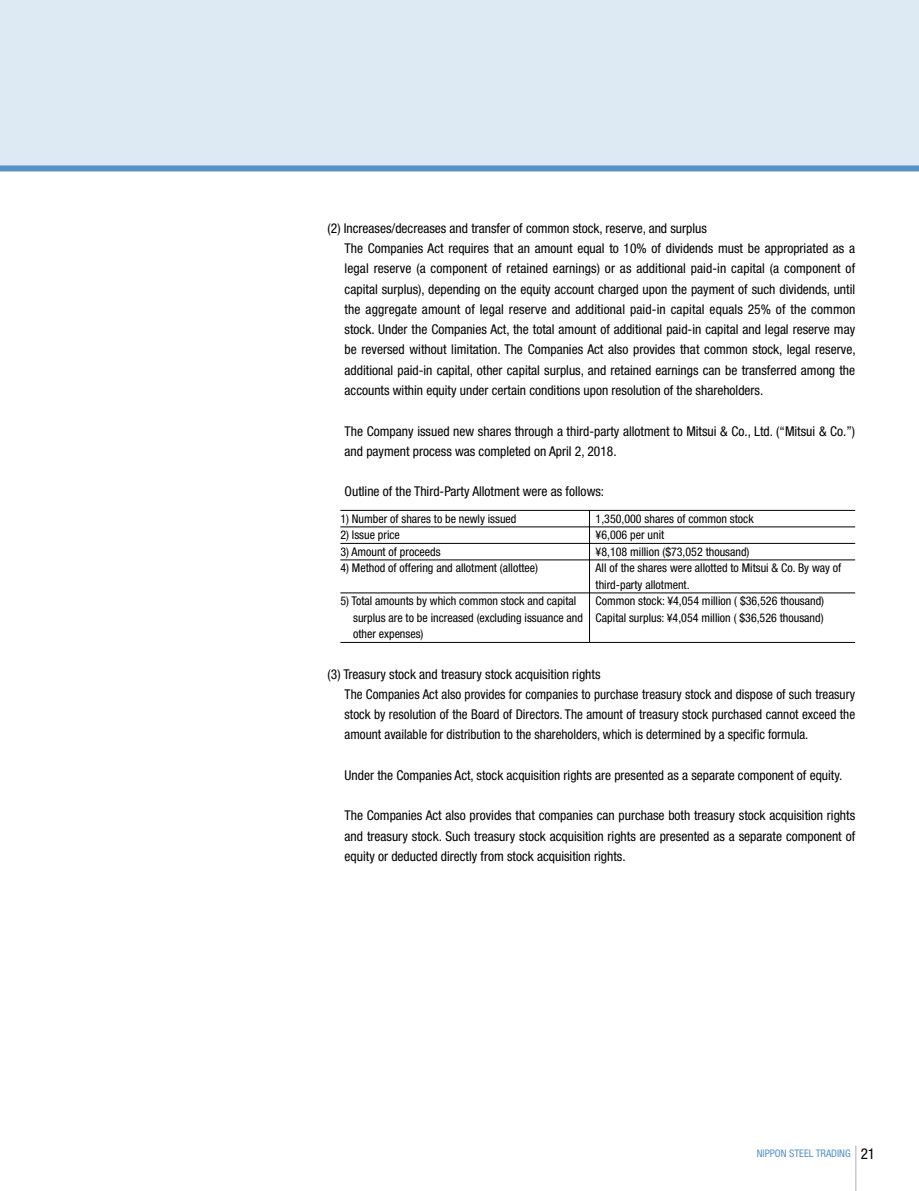
<style>
.page{position:relative;width:919px;height:1191px;background:#fff}
.page>*{position:absolute;margin:0;border:0;box-sizing:border-box;transform-origin:0 0}
.インデント4mm{font:condensed 13.5px/20.2px "Helvetica Neue";color:#000;text-align:justify}
.本文{font:condensed 13.5px "Helvetica Neue";color:#000}
.表_左_タブ{font:condensed 12px/16.5px "Helvetica Neue";color:#000}
.t1{font:condensed 10.5px "Helvetica Neue";color:#5792c5}
.s1{font-size:15px;color:#000}
</style>
<div class="page">
<hr style="left:854px;top:1145px;width:2px;height:46px;background:#c9caca">
<div style="left:0;top:0;width:918px;height:168px;background:#dde9f3"></div>
<div style="left:0;top:165px;width:918px;height:6px;background:#5792c5"></div>
<hr style="left:340px;top:510px;width:515px;height:1px;background:#000">
<hr style="left:340px;top:526px;width:515px;height:1px;background:#000">
<hr style="left:340px;top:543px;width:515px;height:1px;background:#000">
<hr style="left:340px;top:559px;width:515px;height:1px;background:#000">
<hr style="left:340px;top:592px;width:515px;height:1px;background:#000">
<hr style="left:340px;top:642px;width:515px;height:1px;background:#000">
<hr style="left:589px;top:510px;width:1px;height:132px;background:#000">
<p class="本文" style="left:327px;top:220px;width:381px">(2) Increases/decreases and transfer of common stock, reserve, and surplus</p>
<p class="インデント4mm" style="left:344px;top:238px;width:512px">The Companies Act requires that an amount equal to 10% of dividends must be appropriated as a legal reserve (a component of retained earnings) or as additional paid-in capital (a component of capital surplus), depending on the equity account charged upon the payment of such dividends, until the aggregate amount of legal reserve and additional paid-in capital equals 25% of the common stock. Under the Companies Act, the total amount of additional paid-in capital and legal reserve may be reversed without limitation. The Companies Act also provides that common stock, legal reserve, additional paid-in capital, other capital surplus, and retained earnings can be transferred among the accounts within equity under certain conditions upon resolution of the shareholders.</p>
<p class="インデント4mm" style="left:344px;top:420px;width:512px">The Company issued new shares through a third-party allotment to Mitsui &amp; Co., Ltd. (“Mitsui &amp; Co.”) and payment process was completed on April 2, 2018.</p>
<p class="インデント4mm" style="left:344px;top:481px;width:261px">Outline of the Third-Party Allotment were as follows:</p>
<p class="表_左_タブ" style="left:340px;top:510px;width:178px">1) Number of shares to be newly issued</p>
<p class="表_左_タブ" style="left:340px;top:526px;width:61px">2) Issue price</p>
<p class="表_左_タブ" style="left:340px;top:543px;width:102px">3) Amount of proceeds</p>
<p class="表_左_タブ" style="left:340px;top:559px;width:199px">4) Method of offering and allotment (allottee)</p>
<p class="表_左_タブ" style="left:353px;top:592px;width:231px;text-indent:-13px">5) Total amounts by which common stock and capital surplus are to be increased (excluding issuance and other expenses)</p>
<p class="表_左_タブ" style="left:595px;top:510px;width:159px">1,350,000 shares of common stock</p>
<p class="表_左_タブ" style="left:595px;top:526px;width:70px">¥6,006 per unit</p>
<p class="表_左_タブ" style="left:595px;top:543px;width:155px">¥8,108 million ($73,052 thousand)</p>
<p class="表_左_タブ" style="left:595px;top:559px;width:247px">All of the shares were allotted to Mitsui &amp; Co. By way of third-party allotment.</p>
<p class="表_左_タブ" style="left:595px;top:592px;width:230px">Common stock: ¥4,054 million ( $36,526 thousand)</p>
<p class="表_左_タブ" style="left:595px;top:609px;width:229px">Capital surplus: ¥4,054 million ( $36,526 thousand)</p>
<p class="インデント4mm" style="left:327px;top:663px;width:274px">(3) Treasury stock and treasury stock acquisition rights</p>
<p class="インデント4mm" style="left:344px;top:684px;width:512px">The Companies Act also provides for companies to purchase treasury stock and dispose of such treasury stock by resolution of the Board of Directors. The amount of treasury stock purchased cannot exceed the amount available for distribution to the shareholders, which is determined by a specific formula.</p>
<p class="インデント4mm" style="left:344px;top:765px;width:499px">Under the Companies Act, stock acquisition rights are presented as a separate component of equity.</p>
<p class="インデント4mm" style="left:344px;top:805px;width:512px">The Companies Act also provides that companies can purchase both treasury stock acquisition rights and treasury stock. Such treasury stock acquisition rights are presented as a separate component of equity or deducted directly from stock acquisition rights.</p>
<p class="t1" style="left:756px;top:1146px;width:120px">NIPPON STEEL TRADING <span class="s1">21</span></p>
</div>
